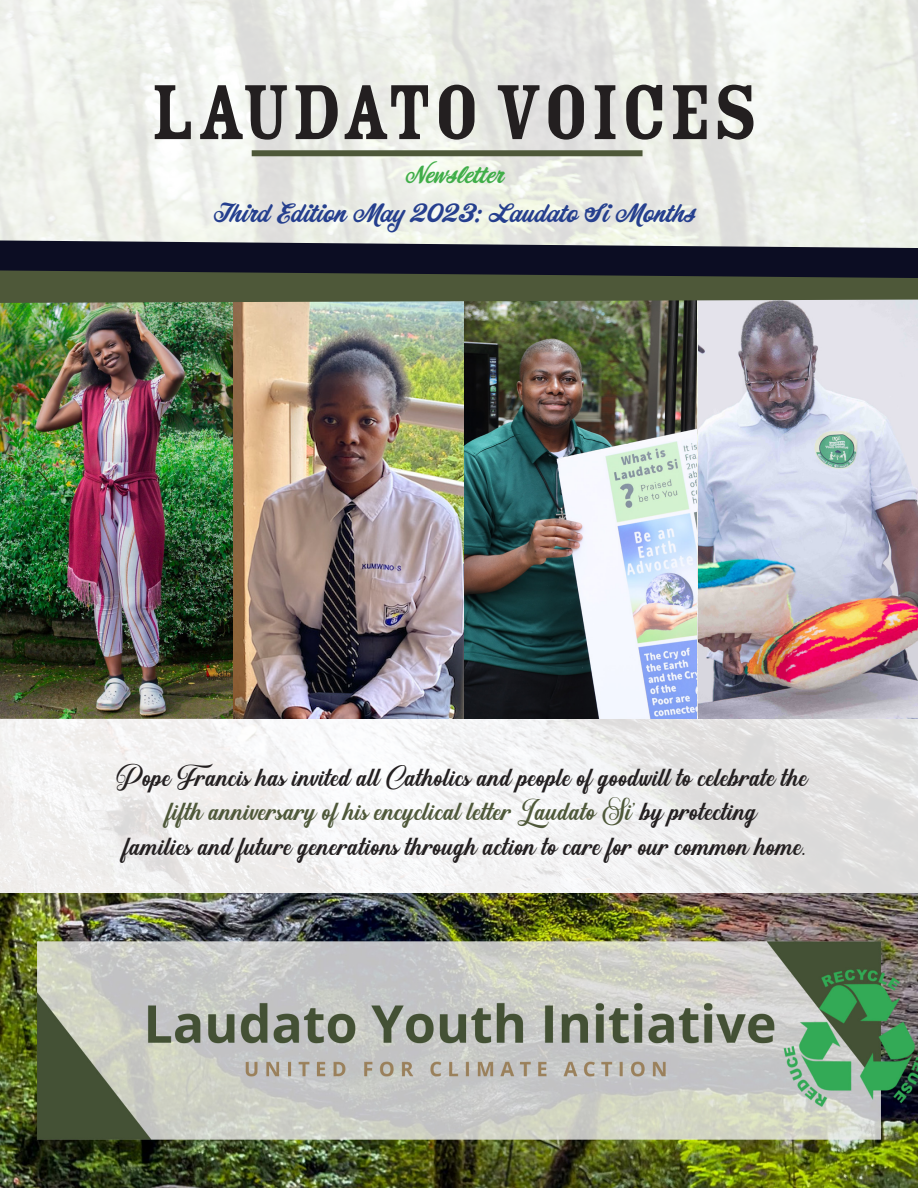
<style>
.page{position:relative;width:918px;height:1188px;background:#fff}
.page>*{position:absolute;margin:0;border:0;box-sizing:border-box;transform-origin:0 0}
.t1{font:85.5px "Rosewood Std Fill";color:#231f20}
.t2{font:30px "Sunshine";color:#231f20}
.t3{font:30px "Sunshine";color:#4e5839}
.t4{font:24px "Corner Store JF";color:#253f8e}
.t5{font:22.5px "Corner Store JF";color:#40ae49}
.s1{color:#231f20}
</style>
<div class="page">
<img style="left:0;top:0;width:918px;height:894px">
<img style="left:233px;top:323px;width:231px;height:395px">
<img style="left:464px;top:323px;width:233px;height:395px">
<img style="left:699px;top:323px;width:219px;height:395px">
<img style="left:0;top:323px;width:233px;height:395px">
<img style="left:0;top:294px;width:918px;height:29px">
<svg style="left:0;top:224px;width:918px;height:70px;background:#5f6361"></svg>
<img style="left:0;top:894px;width:918px;height:294px">
<div style="left:252px;top:150px;width:391px;height:6px;background:#4e5839"></div>
<p class="t1" style="left:150px;top:66px;width:610px">LAUDATO VOICES</p>
<p class="t5" style="left:405px;top:158px;width:100px">Newsletter</p>
<p class="t4" style="left:214px;top:195px;width:483px">Third Edition May 2023: Laudato Si Months</p>
<p class="t2" style="left:117px;top:763px;width:693px">Pope Francis has invited all Catholics and people of goodwill to celebrate the</p>
<p class="t3" style="left:167px;top:797px;width:592px">fifth anniversary of his encyclical letter Laudato Si’ <span class="s1">by protecting</span></p>
<p class="t2" style="left:124px;top:832px;width:684px">families and future generations through action to care for our common home.</p>
</div>
